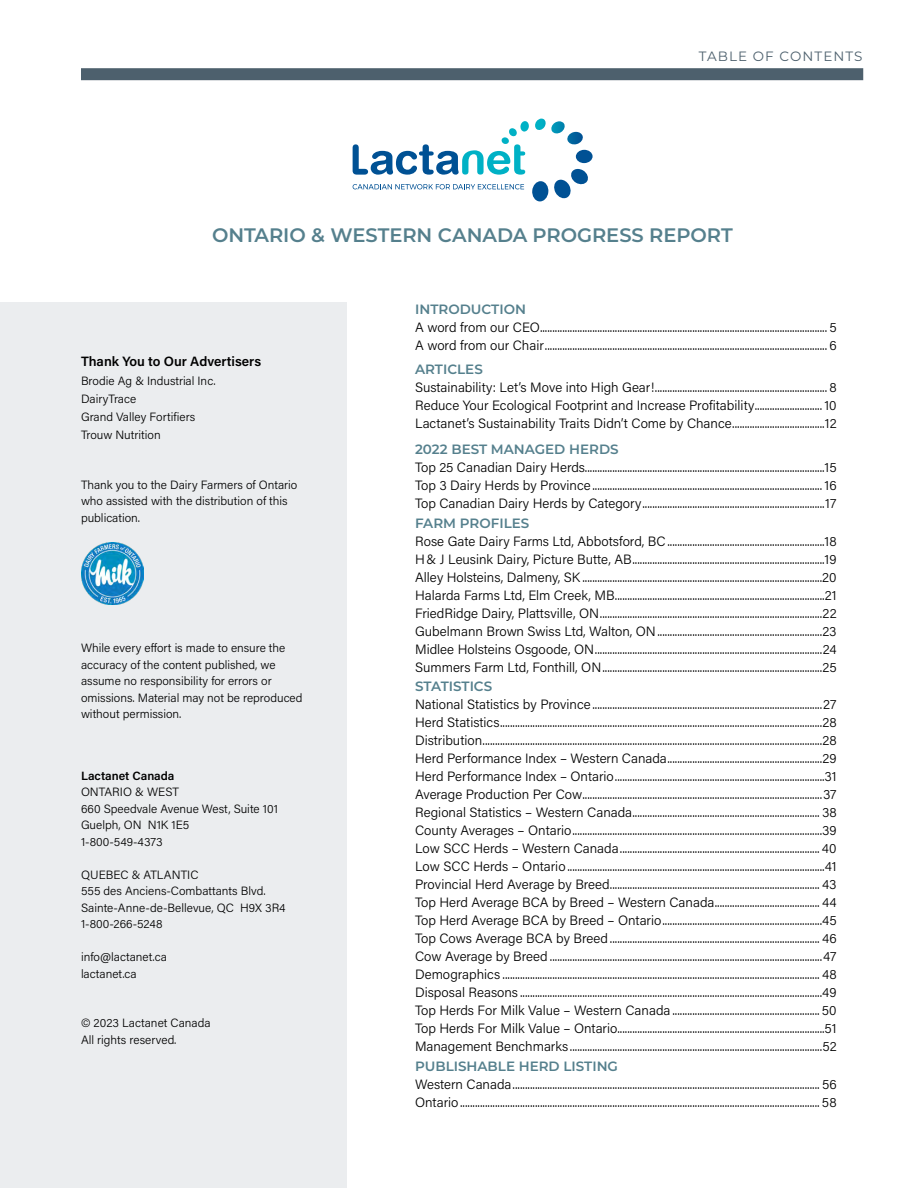
<style>
.page{position:relative;width:918px;height:1188px;background:#fff}
.page>*{position:absolute;margin:0;border:0;box-sizing:border-box;transform-origin:0 0}
.t1{font:600 19.5px "Montserrat";letter-spacing:-.005em;color:#55808d}
.t2{font:300 13.5px/18px "Acumin Pro";color:#000;text-align:justify}
.t3{font:600 13.5px "Montserrat";color:#55808d}
.t4{font:600 13.5px "Acumin Pro";color:#000}
.t5{font:13.5px "Montserrat";letter-spacing:.08em;color:#4d606d}
.t6{font:300 12px/16.5px "Acumin Pro";color:#000}
.t7{font:600 12px "Acumin Pro";color:#000}
</style>
<div class="page">
<div style="left:0;top:303px;width:347px;height:885px;background:#ebedef"></div>
<img style="left:81px;top:543px;width:62px;height:62px">
<div style="left:81px;top:68px;width:782px;height:12px;background:#4d606d"></div>
<svg style="left:353px;top:119px;width:240px;height:83px"></svg>
<p class="t5" style="left:699px;top:47px;width:165px">TABLE OF CONTENTS</p>
<h1 class="t1" style="left:212px;top:221px;width:522px">ONTARIO &amp; WESTERN CANADA PROGRESS REPORT</h1>
<p class="t4" style="left:81px;top:352px;width:182px">Thank You to Our Advertisers</p>
<p class="t6" style="left:81px;top:372px;width:136px;line-height:18px">Brodie Ag &amp; Industrial Inc.<br>DairyTrace<br>Grand Valley Fortifiers<br>Trouw Nutrition</p>
<p class="t6" style="left:81px;top:476px;width:218px">Thank you to the Dairy Farmers of Ontario who assisted with the distribution of this publication.</p>
<p class="t6" style="left:81px;top:639px;width:223px">While every effort is made to ensure the accuracy of the content published, we assume no responsibility for errors or omissions. Material may not be reproduced without permission.</p>
<p class="t7" style="left:81px;top:767px;width:95px">Lactanet Canada</p>
<p class="t6" style="left:81px;top:783px;width:198px">ONTARIO &amp; WEST<br>660 Speedvale Avenue West, Suite 101<br>Guelph, ON N1K 1E5<br>1-800-549-4373</p>
<p class="t6" style="left:81px;top:866px;width:206px">QUEBEC &amp; ATLANTIC<br>555 des Anciens-Combattants Blvd.<br>Sainte-Anne-de-Bellevue, QC H9X 3R4<br>1-800-266-5248</p>
<p class="t6" style="left:81px;top:948px;width:87px">info@lactanet.ca lactanet.ca</p>
<p class="t6" style="left:81px;top:1014px;width:131px">© 2023 Lactanet Canada<br>All rights reserved.</p>
<p class="t3" style="left:415px;top:300px;width:112px">INTRODUCTION</p>
<p class="t2" style="left:415px;top:318px;width:423px">A word from our CEO................................................................................................................... 5<br>A word from our Chair................................................................................................................. 6</p>
<p class="t3" style="left:415px;top:360px;width:69px">ARTICLES</p>
<p class="t2" style="left:415px;top:378px;width:423px">Sustainability: Let’s Move into High Gear!..................................................................... 8<br>Reduce Your Ecological Footprint and Increase Profitability........................... 10<br>Lactanet’s Sustainability Traits Didn’t Come by Chance.....................................12</p>
<p class="t3" style="left:415px;top:440px;width:205px">2022 BEST MANAGED HERDS</p>
<p class="t2" style="left:415px;top:458px;width:423px">Top 25 Canadian Dairy Herds................................................................................................15<br>Top 3 Dairy Herds by Province............................................................................................ 16<br>Top Canadian Dairy Herds by Category.........................................................................17</p>
<p class="t3" style="left:415px;top:514px;width:116px">FARM PROFILES</p>
<p class="t2" style="left:415px;top:532px;width:423px">Rose Gate Dairy Farms Ltd, Abbotsford, BC...............................................................18<br>H&amp; J Leusink Dairy, Picture Butte, AB.............................................................................19<br>Alley Holsteins, Dalmeny, SK ................................................................................................20<br>Halarda Farms Ltd, Elm Creek, MB....................................................................................21<br>FriedRidge Dairy, Plattsville, ON.........................................................................................22<br>Gubelmann Brown Swiss Ltd, Walton, ON..................................................................23<br>Midlee Holsteins Osgoode, ON...........................................................................................24<br>Summers Farm Ltd, Fonthill, ON........................................................................................25</p>
<p class="t3" style="left:415px;top:677px;width:79px">STATISTICS</p>
<p class="t2" style="left:415px;top:695px;width:423px">National Statistics by Province............................................................................................27<br>Herd Statistics.................................................................................................................................28<br>Distribution........................................................................................................................................28<br>Herd Performance Index – Western Canada..............................................................29<br>Herd Performance Index – Ontario....................................................................................31<br>Average Production Per Cow................................................................................................37<br>Regional Statistics – Western Canada........................................................................... 38<br>County Averages – Ontario....................................................................................................39<br>Low SCC Herds – Western Canada................................................................................ 40<br>Low SCC Herds – Ontario .......................................................................................................41<br>Provincial Herd Average by Breed.................................................................................... 43<br>Top Herd Average BCA by Breed – Western Canada.......................................... 44<br>Top Herd Average BCA by Breed – Ontario................................................................45<br>Top Cows Average BCA by Breed.................................................................................... 46<br>Cow Average by Breed .............................................................................................................47<br>Demographics ............................................................................................................................... 48<br>Disposal Reasons .........................................................................................................................49<br>Top Herds For Milk Value – Western Canada ........................................................... 50<br>Top Herds For Milk Value – Ontario...................................................................................51<br>Management Benchmarks.....................................................................................................52</p>
<p class="t3" style="left:415px;top:1056px;width:204px">PUBLISHABLE HERD LISTING</p>
<p class="t2" style="left:415px;top:1075px;width:423px">Western Canada........................................................................................................................... 56<br>Ontario................................................................................................................................................ 58</p>
</div>
